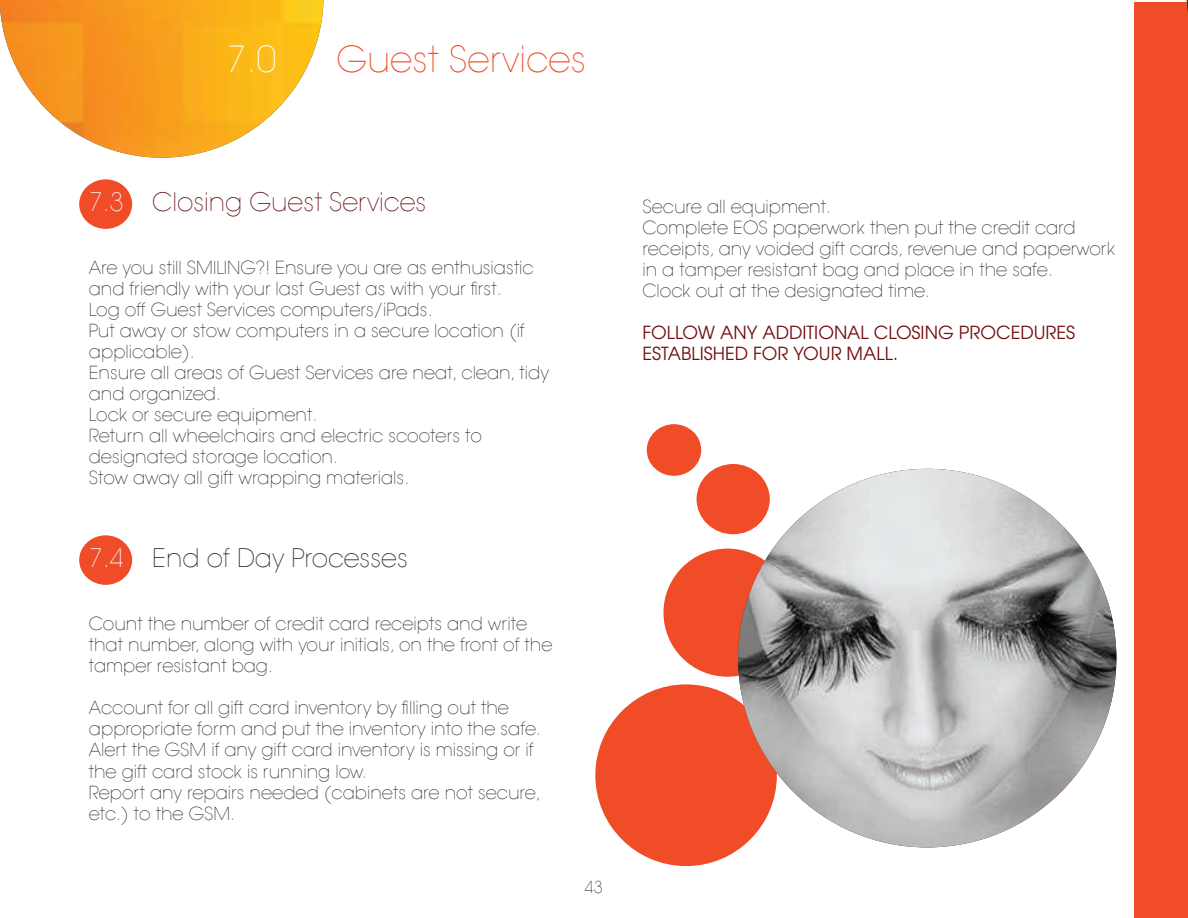
<style>
.page{position:relative;width:1188px;height:918px;background:#fff}
.page>*{position:absolute;margin:0;border:0;box-sizing:border-box;transform-origin:0 0}
.t1{font:200 36px "Avant Garde LT";color:#f04c27}
.t2{font:200 36px "Avant Garde LT";color:#fff}
.t3{font:200 25.5px "Avant Garde LT";color:#630c0f}
.t4{font:200 25.5px "Avant Garde LT";color:#232323}
.t5{font:200 18px/21px "Avant Garde LT";color:#232323}
.t6{font:18px/21px "Te X Gyre Adventor";color:#730e10}
.t7{font:200 16.5px "Avant Garde LT";color:#231f20}
.s1{color:#fff}
</style>
<div class="page">
<img style="left:0;top:0;width:324px;height:158px">
<div style="left:79px;top:179px;width:53px;height:50px;background:#f04c27;border-radius:50%"></div>
<div style="left:79px;top:535px;width:53px;height:50px;background:#f04c27;border-radius:50%"></div>
<div style="left:663px;top:549px;width:128px;height:128px;background:#f04c27;border-radius:50%"></div>
<div style="left:595px;top:684px;width:182px;height:182px;background:#f04c27;border-radius:50%"></div>
<img style="left:738px;top:469px;width:378px;height:378px;border-radius:185px">
<div style="left:697px;top:464px;width:73px;height:70px;background:#f04c27;border-radius:50%"></div>
<div style="left:647px;top:424px;width:54px;height:52px;background:#f04c27;border-radius:50%"></div>
<div style="left:1134px;top:2px;width:54px;height:916px;background:#f04c27"></div>
<svg style="left:1186px;top:0;width:2px;height:12px"></svg>
<h1 class="t2" style="left:227px;top:38px;width:51px">7.0</h1>
<h1 class="t1" style="left:336px;top:38px;width:251px">Guest Services</h1>
<h2 class="t3" style="left:89px;top:187px;width:339px"><span class="s1">7.3</span> Closing Guest Services</h2>
<p class="t5" style="left:89px;top:258px;width:462px">Are you still SMILING?! Ensure you are as enthusiastic and friendly with your last Guest as with your first.<br>Log off Guest Services computers/iPads.<br>Put away or stow computers in a secure location (if applicable).<br>Ensure all areas of Guest Services are neat, clean, tidy and organized.<br>Lock or secure equipment.<br>Return all wheelchairs and electric scooters to designated storage location.<br>Stow away all gift wrapping materials.</p>
<h2 class="t4" style="left:89px;top:543px;width:321px"><span class="s1">7.4</span> End of Day Processes</h2>
<p class="t5" style="left:89px;top:614px;width:465px">Count the number of credit card receipts and write that number, along with your initials, on the front of the tamper resistant bag.</p>
<p class="t5" style="left:89px;top:698px;width:454px">Account for all gift card inventory by filling out the appropriate form and put the inventory into the safe.<br>Alert the GSM if any gift card inventory is missing or if the gift card stock is running low.<br>Report any repairs needed (cabinets are not secure, etc.) to the GSM.</p>
<p class="t7" style="left:585px;top:877px;width:20px">43</p>
<p class="t5" style="left:642px;top:196px;width:474px">Secure all equipment.<br>Complete EOS paperwork then put the credit card receipts, any voided gift cards, revenue and paperwork in a tamper resistant bag and place in the safe.<br>Clock out at the designated time.</p>
<p class="t6" style="left:642px;top:320px;width:434px">FOLLOW ANY ADDITIONAL CLOSING PROCEDURES<br>ESTABLISHED FOR YOUR MALL.</p>
</div>
